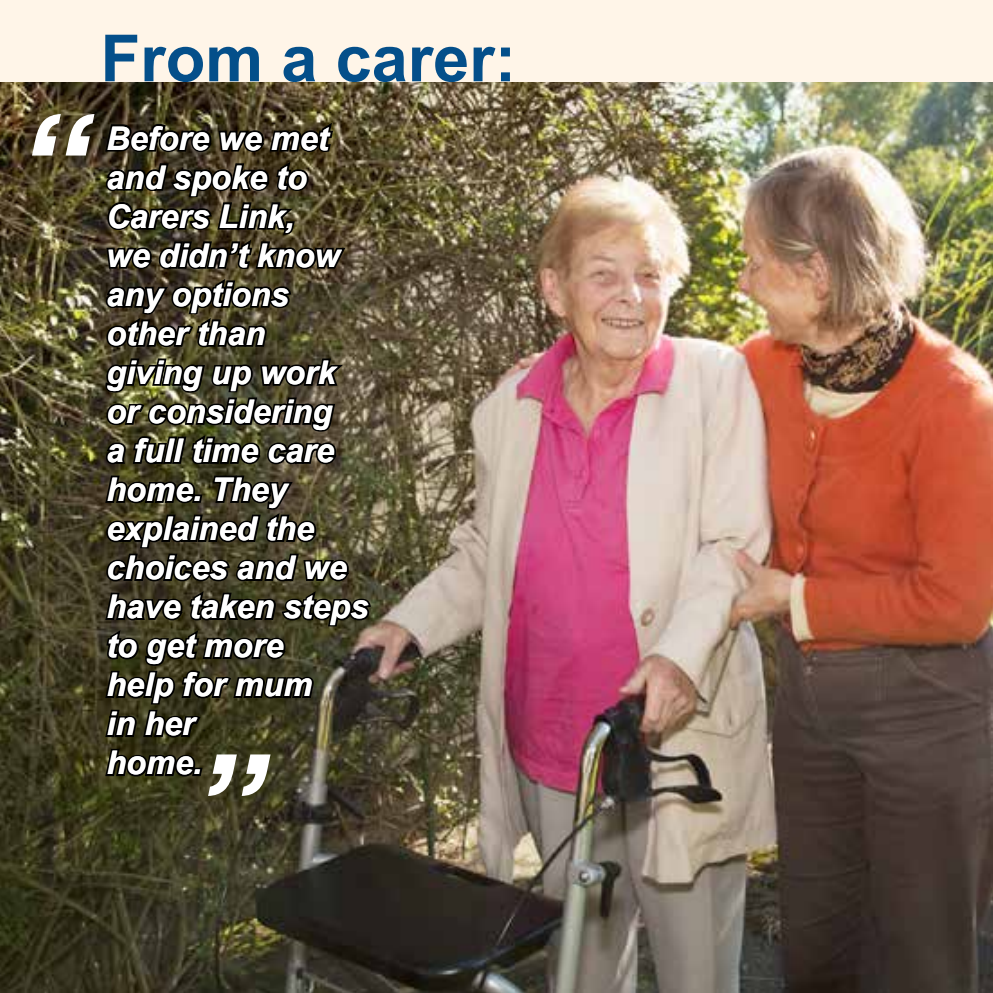
<style>
.page{position:relative;width:993px;height:993px;background:#fff}
.page>*{position:absolute;margin:0;border:0;box-sizing:border-box;transform-origin:0 0}
.t1{font:italic 700 142.5px "Arial";color:#fff}
.t2{font:700 65px "Arial";color:#044f8a}
.t3{font:italic 700 32.5px/39px "Arial";color:#fff}
</style>
<div class="page">
<img style="left:0;top:81px;width:992px;height:911px">
<svg style="left:103px;top:119px;width:270px;height:660px;background:#332f1e"></svg>
<div style="left:0;top:0;width:992px;height:81px;background:#fff5e8"></div>
<h2 class="t2" style="left:100px;top:16px;width:417px">From a carer:</h2>
<h1 class="t1" style="left:14px;top:75px;width:73px">“</h1>
<p class="t3" style="left:106px;top:120px;width:263px">Before we met and spoke to<br>Carers Link,<br>we didn’t know any options other than giving up work or considering<br>a full time care home. They explained the choices and we have taken steps to get more<br>help for mum<br>in her<br>home.</p>
<h1 class="t1" style="left:190px;top:713px;width:73px">”</h1>
</div>
